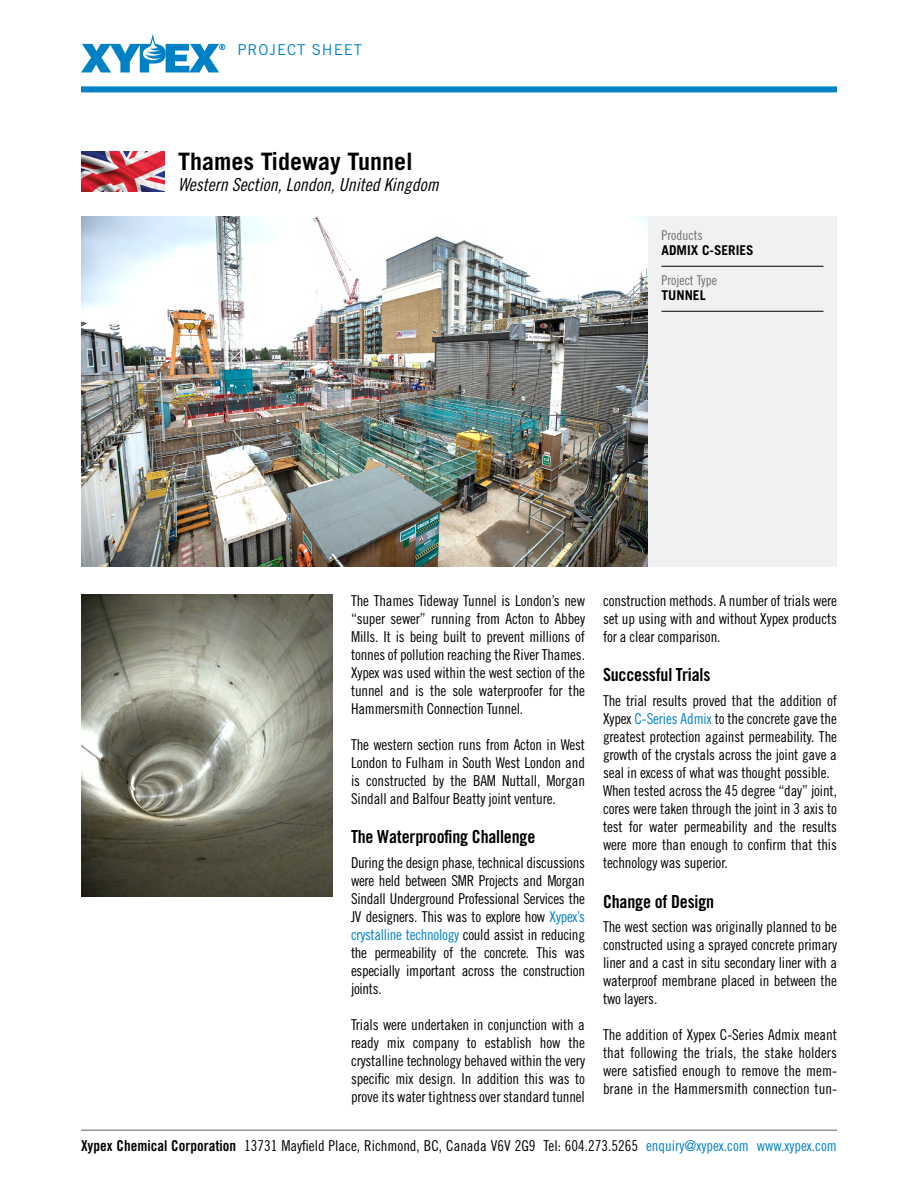
<style>
.page{position:relative;width:918px;height:1188px;background:#fff}
.page>*{position:absolute;margin:0;border:0;box-sizing:border-box;transform-origin:0 0}
.t1{font:700 24px "Trade Gothic";color:#000}
.t2{font:18px "Trade Gothic Bold Cond Twenty";letter-spacing:-.01em;color:#000}
.t3{font:18px "Trade Gothic Cond Eighteen Obl";color:#000}
.t4{font:15px/18px "Trade Gothic Cond Eighteen";letter-spacing:-.01em;color:#000;text-align:justify}
.t5{font:15px "Trade Gothic";letter-spacing:.06em;color:#0081c6}
.t6{font:13.5px "Trade Gothic Cond Eighteen";color:#6d6e71}
.t7{font:700 13.5px "Trade Gothic";color:#000}
.s1{color:#0081c6}
.s2{font-family:"Trade Gothic Bold Cond Twenty"}
</style>
<div class="page">
<svg style="left:81px;top:34px;width:144px;height:38px"></svg>
<div style="left:81px;top:86px;width:756px;height:6px;background:#0081c6"></div>
<img style="left:81px;top:151px;width:83px;height:40px">
<img style="left:81px;top:216px;width:567px;height:351px">
<div style="left:648px;top:216px;width:189px;height:351px;background:#f1f1f2"></div>
<hr style="left:662px;top:266px;width:162px;height:1px;background:#000">
<hr style="left:662px;top:311px;width:162px;height:1px;background:#000">
<img style="left:81px;top:594px;width:252px;height:303px">
<hr style="left:81px;top:1130px;width:756px;height:1px;background:#939598">
<p class="t5" style="left:238px;top:40px;width:126px">PROJECT SHEET</p>
<h1 class="t1" style="left:178px;top:146px;width:236px">Thames Tideway Tunnel</h1>
<p class="t3" style="left:178px;top:174px;width:262px">Western Section, London, United Kingdom</p>
<p class="t6" style="left:662px;top:227px;width:43px">Products</p>
<p class="t7" style="left:662px;top:242px;width:94px">ADMIX C-SERIES</p>
<p class="t6" style="left:662px;top:272px;width:57px">Project Type</p>
<p class="t7" style="left:662px;top:287px;width:46px">TUNNEL</p>
<p class="t4" style="left:351px;top:591px;width:236px">The Thames Tideway Tunnel is London’s new “super sewer” running from Acton to Abbey Mills. It is being built to prevent millions of tonnes of pollution reaching the River Thames.<br>Xypex was used within the west section of the tunnel and is the sole waterproofer for the Hammersmith Connection Tunnel.</p>
<p class="t4" style="left:351px;top:735px;width:236px">The western section runs from Acton in West London to Fulham in South West London and is constructed by the BAM Nuttall, Morgan Sindall and Balfour Beatty joint venture.</p>
<p class="t2" style="left:351px;top:826px;width:186px">The Waterproofing Challenge</p>
<p class="t4" style="left:351px;top:854px;width:236px">During the design phase, technical discussions were held between SMR Projects and Morgan Sindall Underground Professional Services the JV designers. This was to explore how <span class="s1">Xypex’s crystalline technology</span> could assist in reducing the permeability of the concrete. This was especially important across the construction joints.</p>
<p class="t4" style="left:351px;top:1016px;width:236px">Trials were undertaken in conjunction with a ready mix company to establish how the crystalline technology behaved within the very specific mix design. In addition this was to prove its water tightness over standard tunnel</p>
<p class="t4" style="left:603px;top:591px;width:236px">construction methods. A number of trials were set up using with and without Xypex products for a clear comparison.</p>
<p class="t2" style="left:603px;top:664px;width:109px">Successful Trials</p>
<p class="t4" style="left:603px;top:692px;width:236px;text-align:left">The trial results proved that the addition of Xypex <span class="s1">C-Series Admix</span> to the concrete gave the greatest protection against permeability. The growth of the crystals across the joint gave a seal in excess of what was thought possible.<br>When tested across the 45 degree “day” joint, cores were taken through the joint in 3 axis to test for water permeability and the results were more than enough to confirm that this technology was superior.</p>
<p class="t2" style="left:603px;top:890px;width:113px">Change of Design</p>
<p class="t4" style="left:603px;top:918px;width:236px">The west section was originally planned to be constructed using a sprayed concrete primary liner and a cast in situ secondary liner with a waterproof membrane placed in between the two layers.</p>
<p class="t4" style="left:603px;top:1026px;width:236px">The addition of Xypex C-Series Admix meant that following the trials, the stake holders were satisfied enough to remove the mem&shy;brane in the Hammersmith connection tun-</p>
<p class="t4" style="left:81px;top:1137px;width:757px"><span class="s2">Xypex Chemical Corporation</span> 13731 Mayfield Place, Richmond, BC, Canada V6V 2G9 Tel: 604.273.5265 <span class="s1">enquiry@xypex.com www.xypex.com</span></p>
</div>
